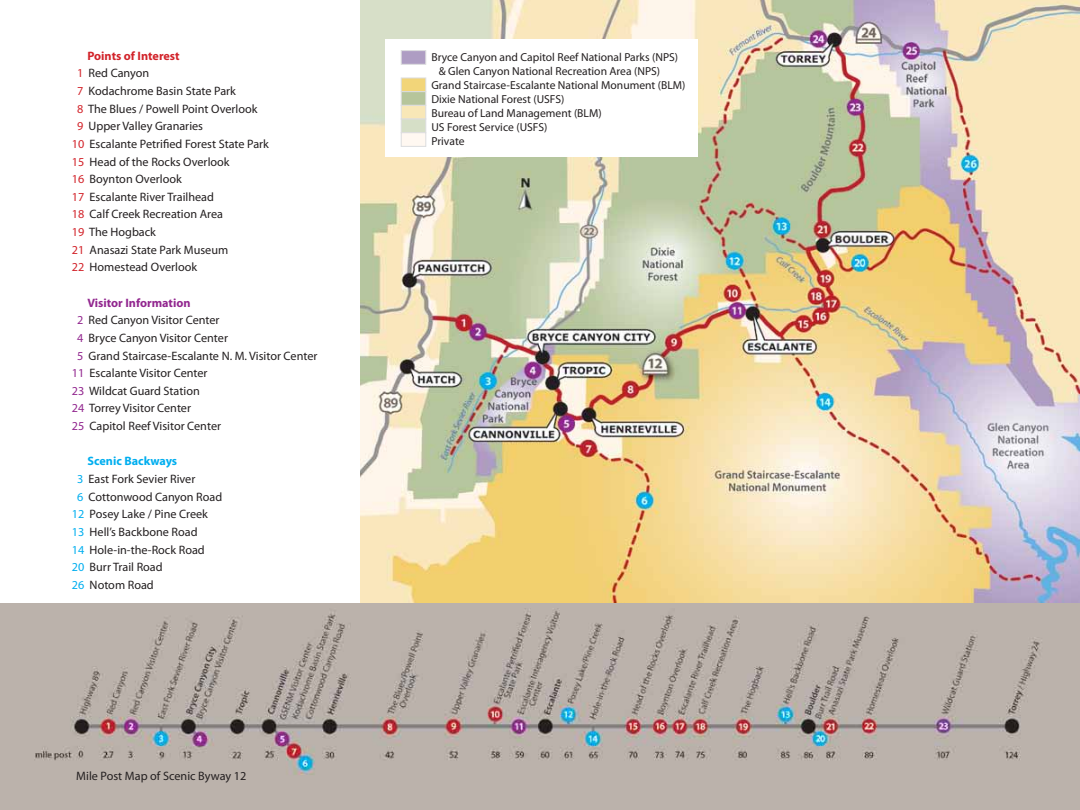
<style>
.page{position:relative;width:1080px;height:810px;background:#fff}
.page>*{position:absolute;margin:0;border:0;box-sizing:border-box;transform-origin:0 0}
.t1{font:12.25px "Myriad Pro";color:#231f20}
.t2{font:700 12.25px "Myriad Pro";color:#92278f}
.t3{font:700 12.25px "Myriad Pro";color:#d2232a}
.t4{font:700 12.25px "Myriad Pro";color:#00aeef}
.t5{font:11.62px "Myriad Pro";color:#231f20}
.s1{color:#d2232a}
.s2{color:#92278f}
.s3{color:#00aeef}
</style>
<div class="page">
<img style="left:360px;top:0;width:720px;height:603px">
<div style="left:385px;top:40px;width:313px;height:117px;background:#fff"></div>
<div style="left:401px;top:50px;width:25px;height:14px;background:#ae9dc3;border:1px solid #dcddde"></div>
<div style="left:401px;top:78px;width:25px;height:14px;background:#f2d579;border:1px solid #dcddde"></div>
<div style="left:401px;top:92px;width:25px;height:14px;background:#b6c59b;border:1px solid #dcddde"></div>
<div style="left:401px;top:105px;width:25px;height:14px;background:#f8e7b7;border:1px solid #dcddde"></div>
<div style="left:401px;top:119px;width:25px;height:14px;background:#d6dfc7;border:1px solid #dcddde"></div>
<div style="left:401px;top:133px;width:25px;height:14px;background:#fff8f1;border:1px solid #dcddde"></div>
<img style="left:0;top:603px;width:1080px;height:207px">
<p class="t3" style="left:87px;top:48px;width:94px">Points of Interest</p>
<p class="t1" style="left:77px;top:66px;width:74px"><span class="s1">1</span> Red Canyon</p>
<p class="t1" style="left:77px;top:83px;width:160px"><span class="s1">7</span> Kodachrome Basin State Park</p>
<p class="t1" style="left:77px;top:101px;width:182px"><span class="s1">8</span> The Blues / Powell Point Overlook</p>
<p class="t1" style="left:77px;top:119px;width:127px"><span class="s1">9</span> Upper Valley Granaries</p>
<p class="t1" style="left:72px;top:136px;width:199px"><span class="s1">10</span> Escalante Petrified Forest State Park</p>
<p class="t1" style="left:72px;top:154px;width:159px"><span class="s1">15</span> Head of the Rocks Overlook</p>
<p class="t1" style="left:72px;top:172px;width:111px"><span class="s1">16</span> Boynton Overlook</p>
<p class="t1" style="left:72px;top:189px;width:144px"><span class="s1">17</span> Escalante River Trailhead</p>
<p class="t1" style="left:72px;top:207px;width:153px"><span class="s1">18</span> Calf Creek Recreation Area</p>
<p class="t1" style="left:72px;top:224px;width:86px"><span class="s1">19</span> The Hogback</p>
<p class="t1" style="left:72px;top:242px;width:158px"><span class="s1">21</span> Anasazi State Park Museum</p>
<p class="t1" style="left:72px;top:260px;width:127px"><span class="s1">22</span> Homestead Overlook</p>
<p class="t2" style="left:87px;top:295px;width:105px">Visitor Information</p>
<p class="t1" style="left:77px;top:313px;width:144px"><span class="s2">2</span> Red Canyon Visitor Center</p>
<p class="t1" style="left:77px;top:330px;width:152px"><span class="s2">4</span> Bryce Canyon Visitor Center</p>
<p class="t1" style="left:77px;top:348px;width:242px"><span class="s2">5</span> Grand Staircase-Escalante N. M. Visitor Center</p>
<p class="t1" style="left:72px;top:366px;width:137px"><span class="s2">11</span> Escalante Visitor Center</p>
<p class="t1" style="left:72px;top:383px;width:129px"><span class="s2">23</span> Wildcat Guard Station</p>
<p class="t1" style="left:72px;top:401px;width:121px"><span class="s2">24</span> Torrey Visitor Center</p>
<p class="t1" style="left:72px;top:418px;width:151px"><span class="s2">25</span> Capitol Reef Visitor Center</p>
<p class="t4" style="left:87px;top:453px;width:91px">Scenic Backways</p>
<p class="t1" style="left:77px;top:471px;width:120px"><span class="s3">3</span> East Fork Sevier River</p>
<p class="t1" style="left:77px;top:489px;width:147px"><span class="s3">6</span> Cottonwood Canyon Road</p>
<p class="t1" style="left:72px;top:507px;width:138px"><span class="s3">12</span> Posey Lake / Pine Creek</p>
<p class="t1" style="left:72px;top:524px;width:127px"><span class="s3">13</span> Hell’s Backbone Road</p>
<p class="t1" style="left:72px;top:542px;width:134px"><span class="s3">14</span> Hole-in-the-Rock Road</p>
<p class="t1" style="left:72px;top:560px;width:92px"><span class="s3">20</span> Burr Trail Road</p>
<p class="t1" style="left:72px;top:577px;width:83px"><span class="s3">26</span> Notom Road</p>
<p class="t1" style="left:76px;top:769px;width:172px">Mile Post Map of Scenic Byway 12</p>
<p class="t5" style="left:431px;top:50px;width:248px">Bryce Canyon and Capitol Reef National Parks (NPS)</p>
<p class="t5" style="left:439px;top:64px;width:223px">&amp; Glen Canyon National Recreation Area (NPS)</p>
<p class="t5" style="left:431px;top:78px;width:256px">Grand Staircase-Escalante National Monument (BLM)</p>
<p class="t5" style="left:431px;top:92px;width:135px">Dixie National Forest (USFS)</p>
<p class="t5" style="left:431px;top:106px;width:172px">Bureau of Land Management (BLM)</p>
<p class="t5" style="left:431px;top:120px;width:118px">US Forest Service (USFS)</p>
<p class="t5" style="left:431px;top:134px;width:35px">Private</p>
</div>
